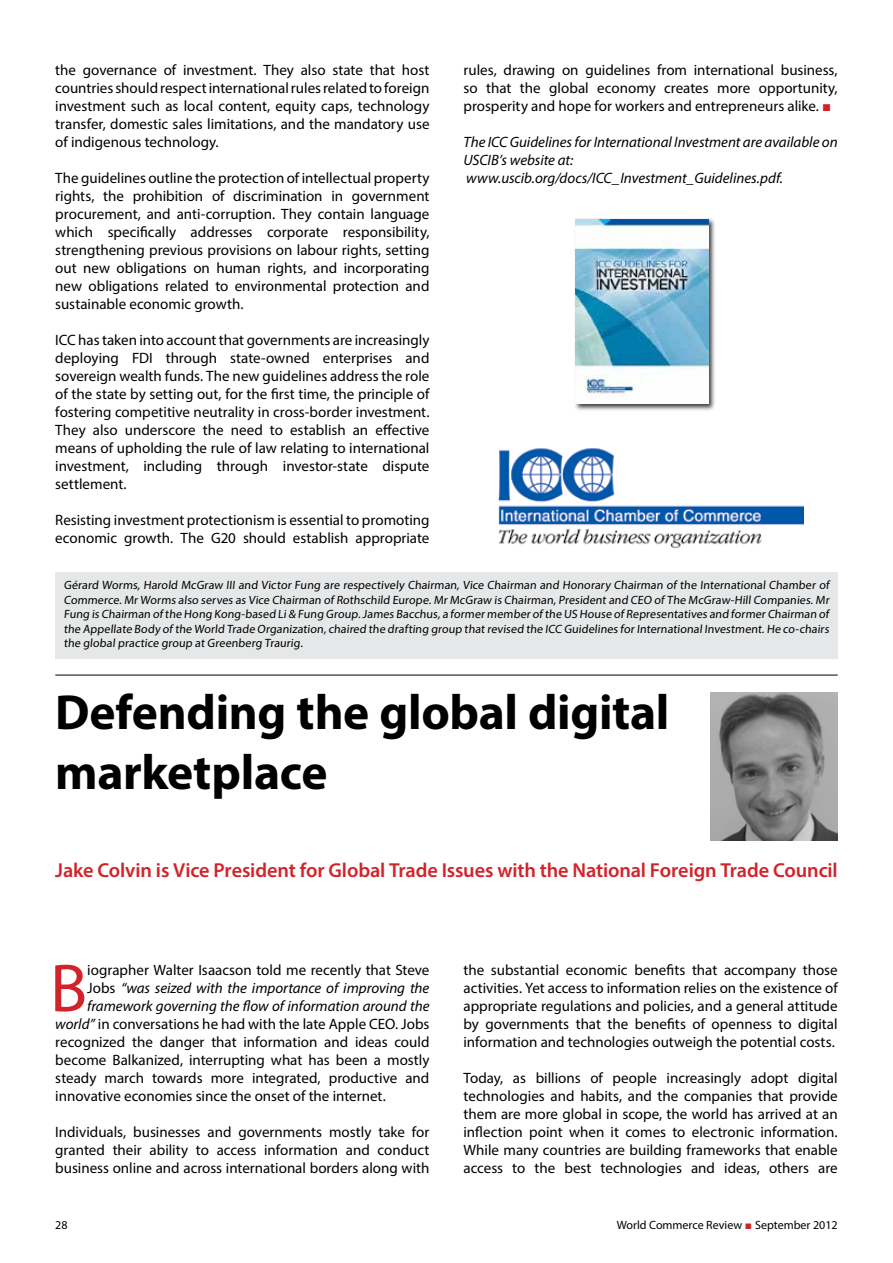
<style>
.page{position:relative;width:893px;height:1263px;background:#fff}
.page>*{position:absolute;margin:0;border:0;box-sizing:border-box;transform-origin:0 0}
.t1{font:68.4px "Myriad Pro";color:#d2232a}
.t2{font:700 49.5px/59.4px "Myriad Pro";letter-spacing:-.005em;color:#000}
.t3{font:600 20.25px "Myriad Pro";letter-spacing:-.005em;color:#d2232a}
.t4{font:15px/18px "Myriad Pro";color:#000;text-align:justify}
.t5{font:italic 15px/18px "Myriad Pro";color:#000}
.t6{font:12px/14.4px "Myriad Pro";color:#000}
.s1{font-family:"Times New Roman";color:#d2232a}
.s2{font-style:normal}
.s3{font-style:italic}
</style>
<div class="page">
<div style="left:55px;top:572px;width:783px;height:86px;background:#e6e7e8"></div>
<img style="left:498px;top:448px;width:306px;height:101px">
<div style="left:574px;top:218px;width:142px;height:193px;background:#000;opacity:.75"></div>
<img style="left:575px;top:219px;width:133px;height:185px">
<hr style="left:55px;top:675px;width:783px;height:1px;background:#000">
<img style="left:710px;top:692px;width:128px;height:149px">
<p class="t4" style="left:55px;top:61px;width:376px">the governance of investment. They also state that host countries should respect international rules related to foreign investment such as local content, equity caps, technology transfer, domestic sales limitations, and the mandatory use of indigenous technology.</p>
<p class="t4" style="left:55px;top:169px;width:376px">The guidelines outline the protection of intellectual property rights, the prohibition of discrimination in government procurement, and anti-corruption. They contain language which specifically addresses corporate responsibility, strengthening previous provisions on labour rights, setting out new obligations on human rights, and incorporating new obligations related to environmental protection and sustainable economic growth.</p>
<p class="t4" style="left:55px;top:331px;width:376px">ICC has taken into account that governments are increasingly deploying FDI through state-owned enterprises and sovereign wealth funds. The new guidelines address the role of the state by setting out, for the first time, the principle of fostering competitive neutrality in cross-border investment.<br>They also underscore the need to establish an effective means of upholding the rule of law relating to international investment, including through investor-state dispute settlement.</p>
<p class="t4" style="left:55px;top:511px;width:376px">Resisting investment protectionism is essential to promoting economic growth. The G20 should establish appropriate</p>
<p class="t4" style="left:463px;top:61px;width:376px">rules, drawing on guidelines from international business, so that the global economy creates more opportunity, prosperity and hope for workers and entrepreneurs alike. <span class="s1">■</span></p>
<p class="t5" style="left:463px;top:133px;width:376px">The ICC Guidelines for International Investment are available on<br>USCIB’s website at: www.uscib.org/docs/ICC_Investment_Guidelines.pdf.</p>
<p class="t6" style="left:64px;top:578px;width:768px">Gérard Worms, Harold McGraw III and Victor Fung are respectively Chairman, Vice Chairman and Honorary Chairman of the International Chamber of Commerce. Mr Worms also serves as Vice Chairman of Rothschild Europe. Mr McGraw is Chairman, President and CEO of The McGraw-Hill Companies. Mr Fung is Chairman of the Hong Kong-based Li&amp; Fung Group.James Bacchus,a former member of the US House of Representatives and former Chairman of the Appellate Body of the World Trade Organization, chaired the drafting group that revised the ICC Guidelines for International Investment. He co-chairs the global practice group at Greenberg Traurig.</p>
<h2 class="t2" style="left:55px;top:681px;width:616px">Defending the global digital marketplace</h2>
<h3 class="t3" style="left:55px;top:858px;width:784px">Jake Colvin is Vice President for Global Trade Issues with the National Foreign Trade Council</h3>
<h1 class="t1" style="left:50px;top:946px;width:39px">B</h1>
<p class="t4" style="left:87px;top:961px;width:344px">iographer Walter Isaacson told me recently that Steve</p>
<p class="t5" style="left:87px;top:979px;width:344px"><span class="s2">Jobs</span> “was seized with the importance of improving the</p>
<p class="t5" style="left:87px;top:997px;width:344px">framework governing the flow of information around the</p>
<p class="t4" style="left:55px;top:1015px;width:376px"><span class="s3">world”</span> in conversations he had with the late Apple CEO. Jobs</p>
<p class="t4" style="left:55px;top:1033px;width:376px">recognized the danger that information and ideas could</p>
<p class="t4" style="left:55px;top:1051px;width:376px">become Balkanized, interrupting what has been a mostly</p>
<p class="t4" style="left:55px;top:1069px;width:376px">steady march towards more integrated, productive and</p>
<p class="t4" style="left:55px;top:1087px;width:332px">innovative economies since the onset of the internet.</p>
<p class="t4" style="left:55px;top:1123px;width:376px">Individuals, businesses and governments mostly take for granted their ability to access information and conduct business online and across international borders along with</p>
<p class="t4" style="left:463px;top:961px;width:376px">the substantial economic benefits that accompany those activities. Yet access to information relies on the existence of appropriate regulations and policies, and a general attitude by governments that the benefits of openness to digital information and technologies outweigh the potential costs.</p>
<p class="t4" style="left:463px;top:1069px;width:376px">Today, as billions of people increasingly adopt digital technologies and habits, and the companies that provide them are more global in scope, the world has arrived at an inflection point when it comes to electronic information.<br>While many countries are building frameworks that enable access to the best technologies and ideas, others are</p>
<p class="t6" style="left:55px;top:1218px;width:14px">28</p>
<p class="t6" style="left:617px;top:1217px;width:222px">World Commerce Review <span class="s1">■</span> September 2012</p>
</div>
